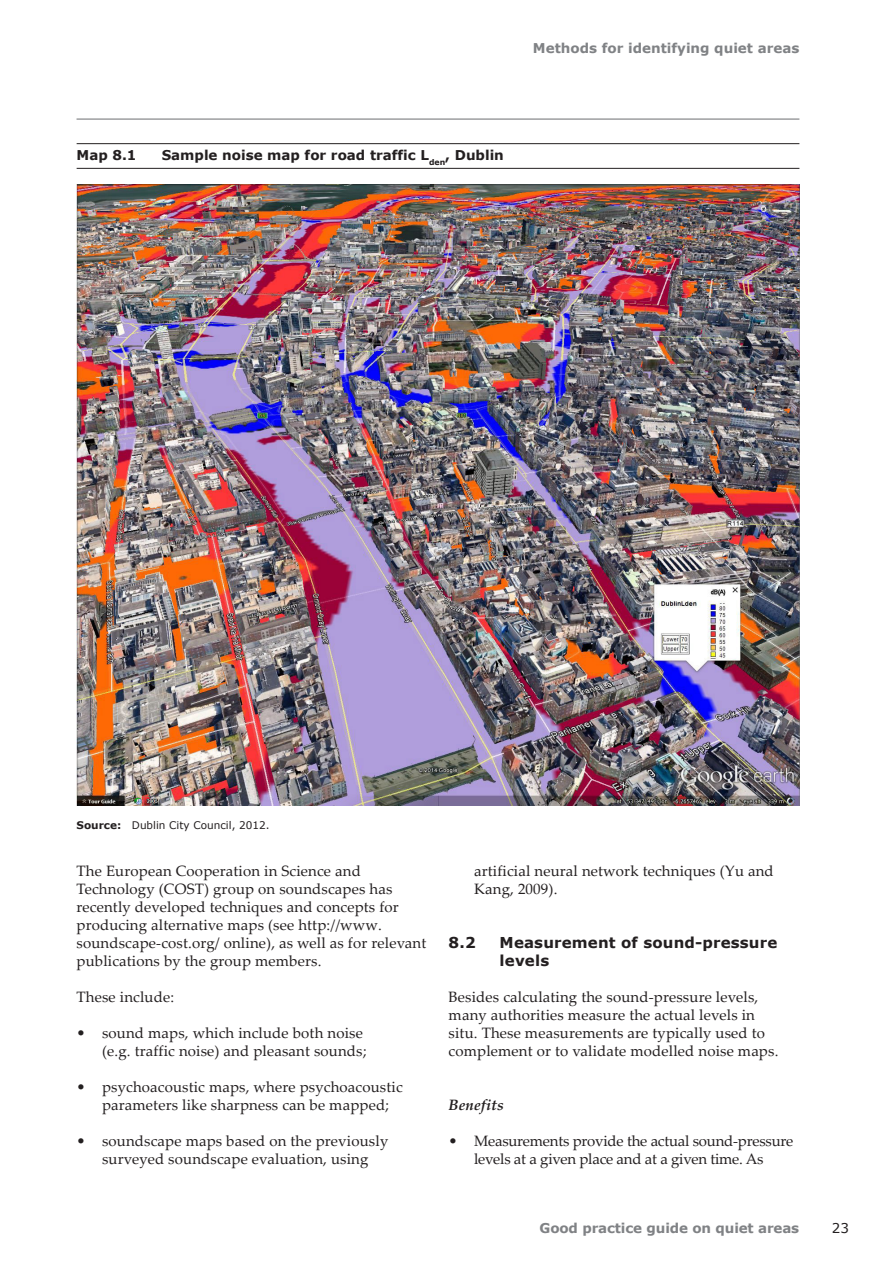
<style>
.page{position:relative;width:893px;height:1263px;background:#fff}
.page>*{position:absolute;margin:0;border:0;box-sizing:border-box;transform-origin:0 0}
.Body_Text{font:15px/18px "Palatino Linotype";letter-spacing:.01em;color:#231f20}
.Body_Text-2{font:15px/18px "Palatino Linotype";letter-spacing:-.015em;color:#231f20;text-align:center}
.Heading_2{font:700 15px/18px "Verdana";letter-spacing:.01em;color:#231f20}
.Heading_3{font:italic 700 15px "Palatino Linotype";letter-spacing:.01em;color:#231f20}
.t1{font:700 13.5px "Verdana";color:#808285}
.Figure_Title{font:700 13.5px "Verdana";color:#231f20}
.t2{font:13.5px "Verdana";color:#231f20}
.Note_Source{font:10.5px "Verdana";color:#231f20}
.s1{font-weight:700}
</style>
<div class="page">
<hr style="left:77px;top:119px;width:722px;height:1px;background:#6c6d70">
<hr style="left:77px;top:143px;width:722px;height:1px;background:#231f20">
<hr style="left:77px;top:168px;width:722px;height:1px;background:#231f20">
<img style="left:77px;top:185px;width:722px;height:620px">
<p class="t1" style="left:533px;top:39px;width:268px">Methods for identifying quiet areas</p>
<p class="Figure_Title" style="left:77px;top:146px;width:61px">Map 8.1</p>
<p class="Figure_Title" style="left:162px;top:146px;width:344px">Sample noise map for road traffic L<sub>den</sub>, Dublin</p>
<p class="Note_Source" style="left:77px;top:818px;width:195px"><span class="s1">Source:</span> Dublin City Council, 2012.</p>
<p class="Body_Text" style="left:77px;top:861px;width:351px">The European Cooperation in Science and Technology (COST) group on soundscapes has recently developed techniques and concepts for producing alternative maps (see http://www. soundscape-cost.org/ online), as well as for relevant publications by the group members.</p>
<p class="Body_Text" style="left:77px;top:987px;width:99px">These include:</p>
<p class="Body_Text" style="left:77px;top:1023px;width:291px;text-align:right">• sound maps, which include both noise (e.g. traffic noise) and pleasant sounds;</p>
<p class="Body_Text" style="left:102px;top:1077px;width:302px;text-indent:-26px">• psychoacoustic maps, where psychoacoustic parameters like sharpness can be mapped;</p>
<p class="Body_Text" style="left:77px;top:1131px;width:313px;text-align:center">• soundscape maps based on the previously surveyed soundscape evaluation, using</p>
<p class="Body_Text" style="left:474px;top:861px;width:301px">artificial neural network techniques (Yu and<br>Kang, 2009).</p>
<p class="Heading_2" style="left:449px;top:933px;width:29px">8.2</p>
<p class="Heading_2" style="left:500px;top:933px;width:279px">Measurement of sound-pressure levels</p>
<p class="Body_Text" style="left:449px;top:987px;width:331px">Besides calculating the sound-pressure levels, many authorities measure the actual levels in situ. These measurements are typically used to complement or to validate modelled noise maps.</p>
<p class="Heading_3" style="left:449px;top:1094px;width:57px">Benefits</p>
<p class="Body_Text-2" style="left:449px;top:1131px;width:346px">• Measurements provide the actual sound‑pressure levels at a given place and at a given time. As</p>
<p class="t1" style="left:539px;top:1219px;width:261px">Good practice guide on quiet areas</p>
<p class="t2" style="left:832px;top:1219px;width:19px">23</p>
</div>
